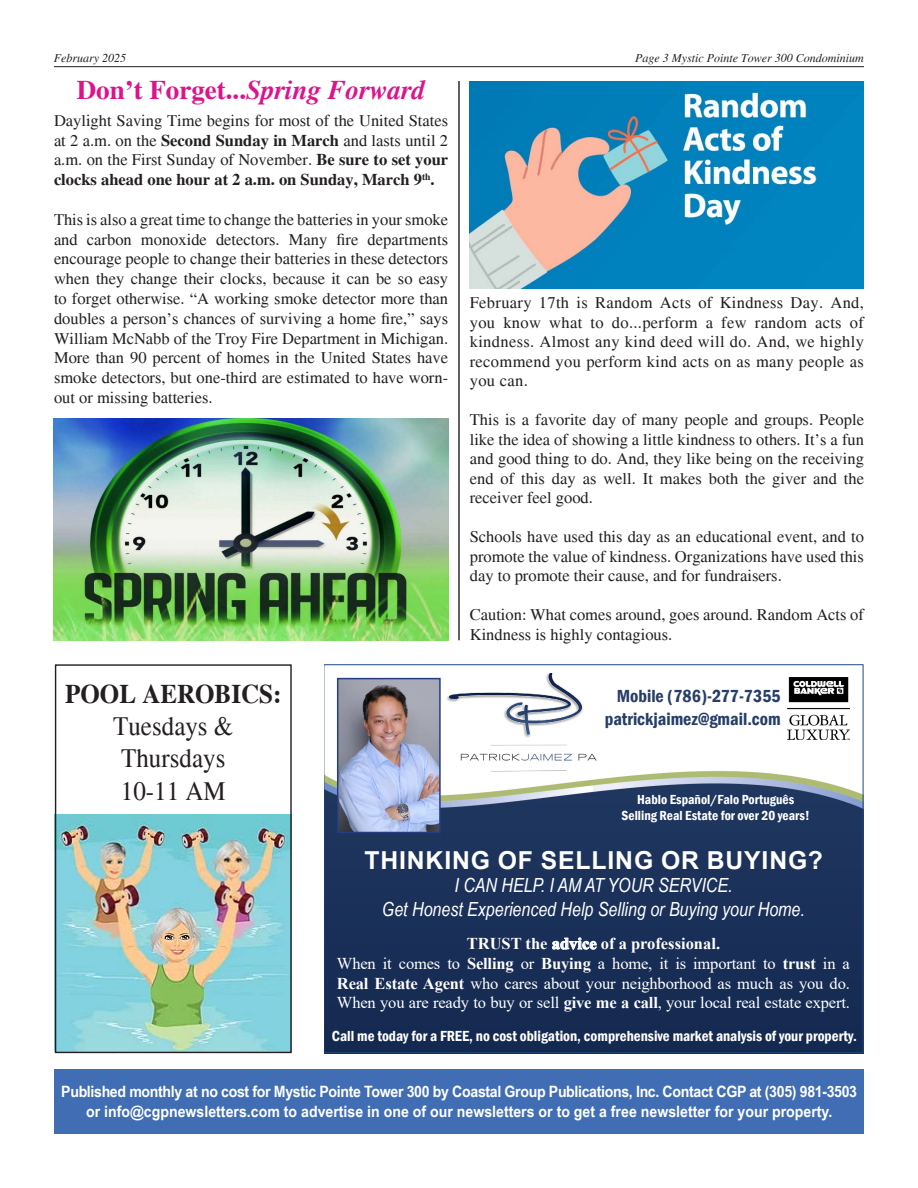
<style>
.page{position:relative;width:918px;height:1188px;background:#fff}
.page>*{position:absolute;margin:0;border:0;box-sizing:border-box;transform-origin:0 0}
.t1{font:700 27px "Times";color:#dc138d}
.t2{font:27px "Times";color:#231f20;scale:.93 1}
.t3{font:700 27px "Times";color:#231f20;scale:.93 1}
.t4{font:700 24.75px "Arial";letter-spacing:.035em;color:#fff}
.t5{font:italic 19.5px/23.4px "Arial Narrow";color:#fff;text-align:center}
.t6{font:600 condensed 18px/22.5px "Franklin Gothic";color:#273e67;text-align:right}
.t7{font:16.5px/19.8px "Times";color:#231f20;text-align:justify}
.t8{font:16.5px/19.8px "Times New Roman";letter-spacing:-.01em;color:#fff;text-align:center}
.t9{font:700 15.6px/19px "Arial Narrow";letter-spacing:-.02em;color:#fff;text-align:center;scale:1.1 1}
.t10{font:600 condensed 15px "Franklin Gothic";color:#fff}
.t11{font:600 condensed 13.5px/16.2px "Franklin Gothic";color:#fff;text-align:center}
.t12{font:italic 12px "Times";color:#231f20}
.s1{font-style:italic}
.s2{font-weight:700}
</style>
<div class="page">
<img style="left:54px;top:814px;width:236px;height:239px">
<div style="left:55px;top:664px;width:237px;height:389px;border:1px solid #231f20"></div>
<div style="left:54px;top:1070px;width:810px;height:64px;background:#416db5"></div>
<hr style="left:54px;top:66px;width:810px;height:1px;background:#231f20">
<img style="left:326px;top:677px;width:535px;height:374px">
<img style="left:447px;top:673px;width:152px;height:102px">
<img style="left:340px;top:681px;width:98px;height:149px">
<div style="left:337px;top:678px;width:104px;height:155px;border:2px solid #263d81"></div>
<img style="left:787px;top:678px;width:63px;height:62px">
<img style="left:470px;top:81px;width:394px;height:207px">
<img style="left:54px;top:418px;width:394px;height:222px">
<hr style="left:458px;top:81px;width:2px;height:559px;background:#2d2d2d">
<p class="t12" style="left:54px;top:52px;width:74px">February 2025</p>
<p class="t12" style="left:635px;top:52px;width:230px">Page 3 Mystic Pointe Tower 300 Condominium</p>
<p class="t1" style="left:77px;top:74px;width:350px">Don’t Forget...<span class="s1">Spring Forward</span></p>
<p class="t7" style="left:54px;top:111px;width:396px">Daylight Saving Time begins for most of the United States at 2 a.m. on the <span class="s2">Second Sunday in March</span> and lasts until 2 a.m. on the First Sunday of November. <span class="s2">Be sure to set your clocks ahead one hour at 2 a.m. on Sunday, March 9</span><sup>th</sup><span class="s2">.</span></p>
<p class="t7" style="left:54px;top:210px;width:396px">This is also a great time to change the batteries in your smoke and carbon monoxide detectors. Many fire departments encourage people to change their batteries in these detectors when they change their clocks, because it can be so easy to forget otherwise. “A working smoke detector more than doubles a person’s chances of surviving a home fire,” says William McNabb of the Troy Fire Department in Michigan.<br>More than 90 percent of homes in the United States have smoke detectors, but one-third are estimated to have worn&shy;out or missing batteries.</p>
<p class="t7" style="left:470px;top:293px;width:396px">February 17th is Random Acts of Kindness Day. And, you know what to do...perform a few random acts of kindness. Almost any kind deed will do. And, we highly recommend you perform kind acts on as many people as you can.</p>
<p class="t7" style="left:470px;top:410px;width:396px">This is a favorite day of many people and groups. People like the idea of showing a little kindness to others. It’s a fun and good thing to do. And, they like being on the receiving end of this day as well. It makes both the giver and the receiver feel good.</p>
<p class="t7" style="left:470px;top:527px;width:396px">Schools have used this day as an educational event, and to promote the value of kindness. Organizations have used this day to promote their cause, and for fundraisers.</p>
<p class="t7" style="left:470px;top:605px;width:396px">Caution: What comes around, goes around. Random Acts of<br>Kindness is highly contagious.</p>
<p class="t3" style="left:65px;top:678px;width:234px">POOL AEROBICS:</p>
<p class="t2" style="left:113px;top:711px;width:131px">Tuesdays &amp;</p>
<p class="t2" style="left:121px;top:743px;width:114px">Thursdays</p>
<p class="t2" style="left:121px;top:776px;width:114px">10-11 AM</p>
<p class="t6" style="left:605px;top:685px;width:177px">Mobile (786)-277-7355 patrickjaimez@gmail.com</p>
<p class="t11" style="left:622px;top:791px;width:190px">Hablo Español/Falo Português<br>Selling Real Estate for over 20 years!</p>
<p class="t4" style="left:364px;top:843px;width:460px">THINKING OF SELLING OR BUYING?</p>
<p class="t5" style="left:382px;top:873px;width:425px">I CAN HELP. I AM AT YOUR SERVICE.<br>Get Honest Experienced Help Selling or Buying your Home.</p>
<p class="t8" style="left:337px;top:933px;width:515px"><span class="s2">TRUST the advice of a professional.<br></span>When it comes to <span class="s2">Selling</span> or <span class="s2">Buying</span> a home, it is important to <span class="s2">trust</span> in a <span class="s2">Real Estate Agent</span> who cares about your neighborhood as much as you do.<br>When you are ready to buy or sell <span class="s2">give me a call</span>, your local real estate expert.</p>
<p class="t10" style="left:332px;top:1026px;width:527px">Call me today for a FREE, no cost obligation, comprehensive market analysis of your property.</p>
<p class="t9" style="left:61px;top:1082px;width:725px">Published monthly at no cost for Mystic Pointe Tower 300 by Coastal Group Publications, Inc. Contact CGP at (305) 981-3503 or info@cgpnewsletters.com to advertise in one of our newsletters or to get a free newsletter for your property.</p>
</div>
